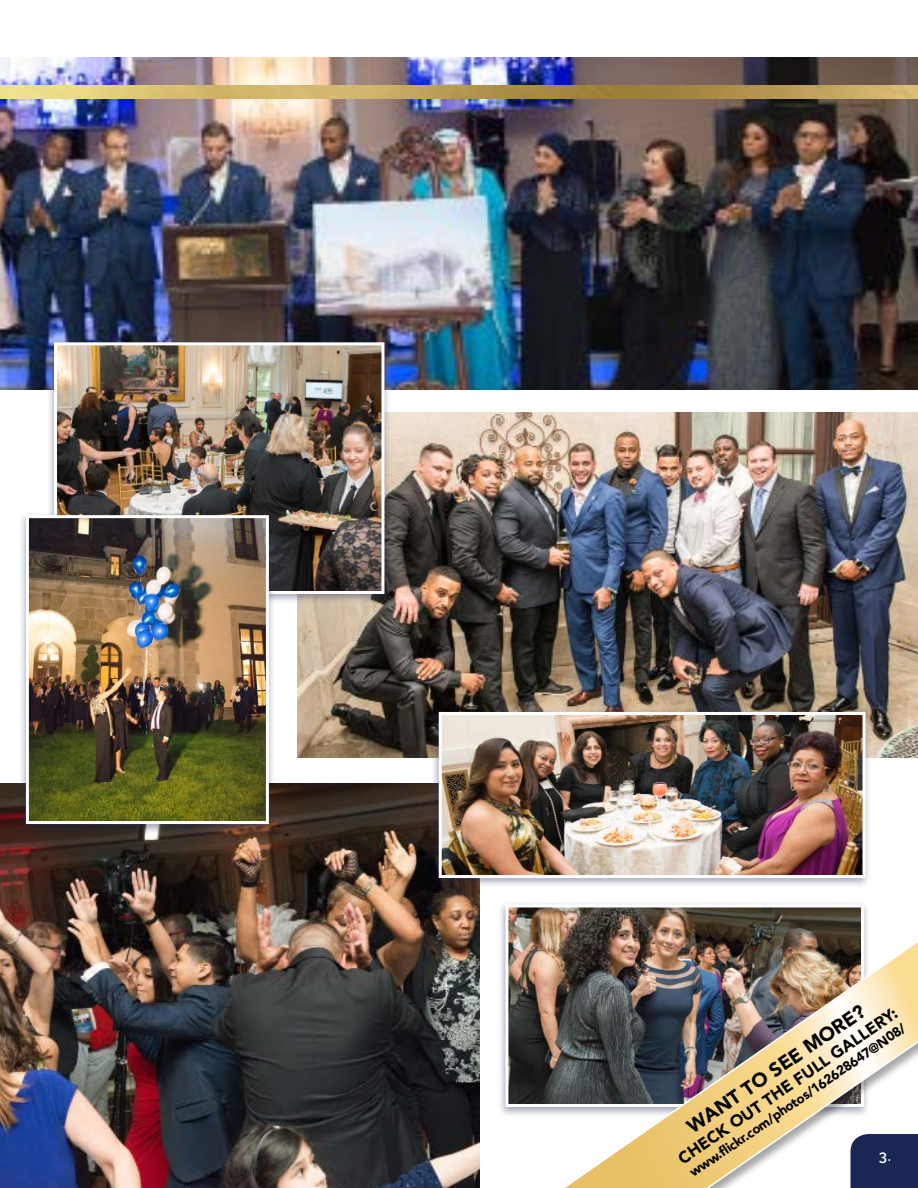
<style>
.page{position:relative;width:918px;height:1188px;background:#fff}
.page>*{position:absolute;margin:0;border:0;box-sizing:border-box;transform-origin:0 0}
.t1{font:900 19.5px "Avenir";color:#000101}
.t2{font:900 16.5px "Avenir";color:#000101}
.t3{font:600 15px "Raleway";color:#fff}
.t4{font:900 13.5px "Avenir";color:#000101}
</style>
<div class="page">
<img style="left:0;top:783px;width:479px;height:405px">
<div style="left:498px;top:901px;width:372px;height:217px;background:#1a2752;opacity:.4"></div>
<img style="left:509px;top:908px;width:351px;height:195px">
<div style="left:505px;top:904px;width:359px;height:203px;border:3px solid #fff"></div>
<img style="left:0;top:57px;width:918px;height:333px">
<img style="left:0;top:85px;width:918px;height:14px">
<img style="left:297px;top:413px;width:621px;height:344px">
<div style="left:46px;top:339px;width:344px;height:265px;background:#1a2752;opacity:.4"></div>
<img style="left:58px;top:346px;width:322px;height:244px">
<div style="left:54px;top:342px;width:330px;height:252px;border:3px solid #fff"></div>
<div style="left:18px;top:512px;width:257px;height:323px;background:#1a2752;opacity:.4"></div>
<img style="left:30px;top:519px;width:235px;height:301px">
<div style="left:26px;top:515px;width:243px;height:309px;border:3px solid #fff"></div>
<div style="left:431px;top:708px;width:441px;height:180px;background:#1a2752;opacity:.4"></div>
<img style="left:443px;top:716px;width:419px;height:158px">
<div style="left:439px;top:712px;width:427px;height:166px;border:3px solid #fff"></div>
<img style="left:530px;top:916px;width:388px;height:272px">
<h1 class="t1" style="left:680px;top:1116px;width:213px;rotate:-35deg">WANT TO SEE MORE?</h1>
<p class="t2" style="left:673px;top:1149px;width:263px;rotate:-35deg">CHECK OUT THE FULL GALLERY:</p>
<p class="t4" style="left:685px;top:1165px;width:260px;rotate:-35deg">www.flickr.com/photos/162628647@N08/</p>
<p class="t3" style="left:879px;top:1147px;width:14px">3.</p>
</div>
